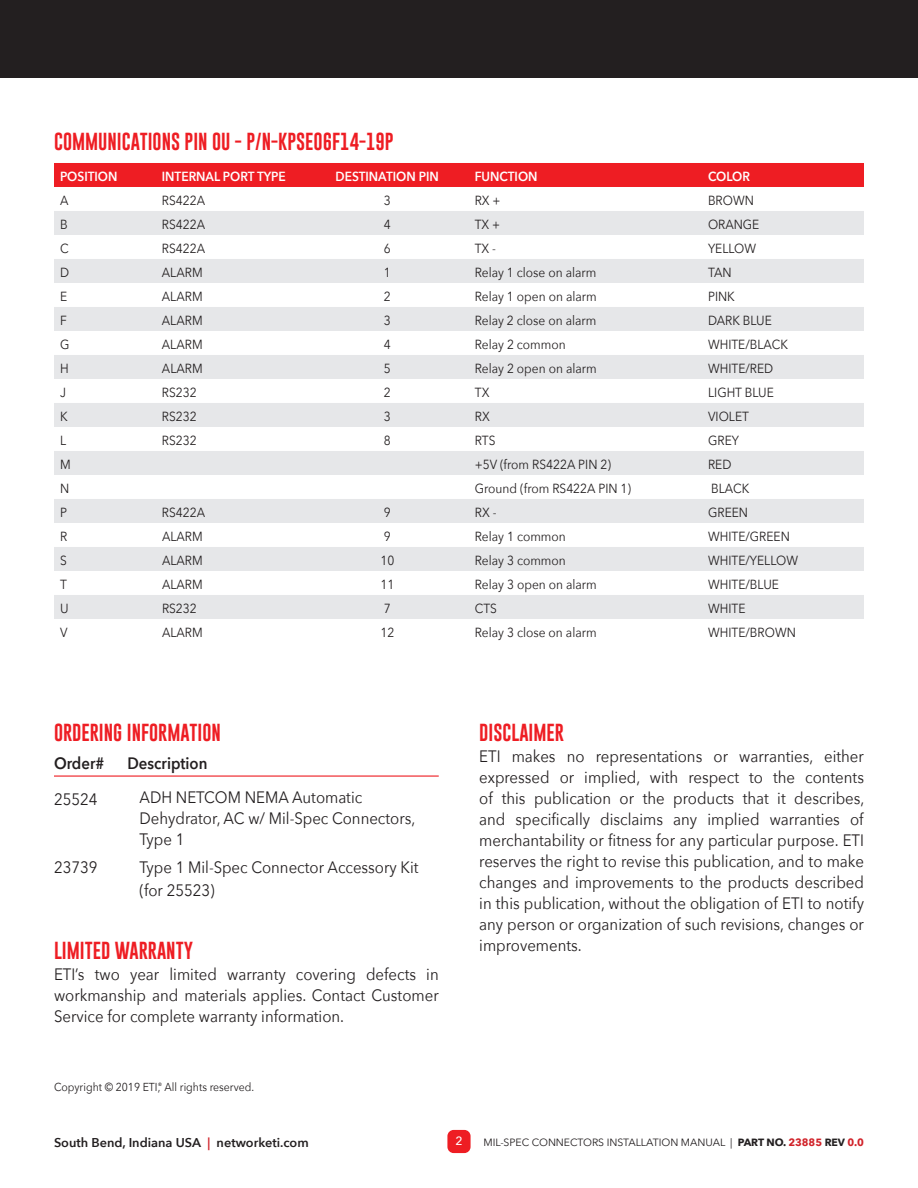
<style>
.page{position:relative;width:918px;height:1188px;background:#fff}
.page>*{position:absolute;margin:0;border:0;box-sizing:border-box;transform-origin:0 0}
.t1{font:18px "Gobold";color:#ee1d23}
.t2{font:16.5px/21px "Avenir Next";color:#231f20;scale:.91 1}
.t3{font:600 16.5px "Avenir Next";color:#231f20;scale:.91 1}
.t4{font:16.5px "Avenir Next";color:#231f20;scale:.91 1}
.t5{font:13.2px "Avenir Next";color:#231f20;scale:.91 1}
.t6{font:600 13.2px "Avenir Next";color:#fff;scale:.91 1}
.t7{font:600 12.75px "Avenir Next";color:#231f20}
.t8{font:500 12px "Avenir Next";color:#fff}
.t9{font:11.55px "Avenir Next";color:#231f20;scale:.91 1}
.t10{font:10.5px "Avenir Next";letter-spacing:-.005em;color:#231f20}
.s1{font-style:inherit}
.s2{color:#d1232a}
.s3{font-weight:700}
.s4{font-weight:700;color:#d1232a}
</style>
<div class="page">
<div style="left:447px;top:1130px;width:24px;height:23px;background:#ee1d23;border-radius:6px"></div>
<div style="left:0;top:0;width:918px;height:78px;background:#231f20"></div>
<div style="left:54px;top:163px;width:810px;height:24px;background:#ee1d23"></div>
<svg style="left:54px;top:211px;width:810px;height:408px;fill:#e6e7e9"></svg>
<hr style="left:54px;top:776px;width:385px;height:1px;background:#ee1d23">
<p class="t1" style="left:54px;top:130px;width:341px">COMMUNICATIONS PIN OU - P/N-KPSE06F14-19P</p>
<p class="t6" style="left:60px;top:165px;width:65px">POSITION</p>
<p class="t6" style="left:162px;top:165px;width:138px">INTERNAL PORT TYPE</p>
<p class="t6" style="left:336px;top:165px;width:115px">DESTINATION PIN</p>
<p class="t6" style="left:475px;top:165px;width:71px">FUNCTION</p>
<p class="t6" style="left:708px;top:165px;width:48px">COLOR</p>
<p class="t5" style="left:60px;top:189px;width:11px">A</p>
<p class="t5" style="left:162px;top:189px;width:49px">RS422A</p>
<p class="t5" style="left:384px;top:189px;width:9px">3</p>
<p class="t5" style="left:475px;top:189px;width:30px">RX +</p>
<p class="t5" style="left:708px;top:189px;width:52px">BROWN</p>
<p class="t5" style="left:60px;top:213px;width:10px">B</p>
<p class="t5" style="left:162px;top:213px;width:49px">RS422A</p>
<p class="t5" style="left:384px;top:213px;width:9px">4</p>
<p class="t5" style="left:475px;top:213px;width:29px">TX +</p>
<p class="t5" style="left:708px;top:213px;width:58px">ORANGE</p>
<p class="t5" style="left:60px;top:237px;width:11px">C</p>
<p class="t5" style="left:162px;top:237px;width:49px">RS422A</p>
<p class="t5" style="left:384px;top:237px;width:9px">6</p>
<p class="t5" style="left:475px;top:237px;width:25px">TX -</p>
<p class="t5" style="left:708px;top:237px;width:54px">YELLOW</p>
<p class="t5" style="left:60px;top:261px;width:11px">D</p>
<p class="t5" style="left:162px;top:261px;width:46px">ALARM</p>
<p class="t5" style="left:384px;top:261px;width:9px">1</p>
<p class="t5" style="left:475px;top:261px;width:135px">Relay 1 close on alarm</p>
<p class="t5" style="left:708px;top:261px;width:28px">TAN</p>
<p class="t5" style="left:60px;top:285px;width:9px">E</p>
<p class="t5" style="left:162px;top:285px;width:46px">ALARM</p>
<p class="t5" style="left:384px;top:285px;width:9px">2</p>
<p class="t5" style="left:475px;top:285px;width:136px">Relay 1 open on alarm</p>
<p class="t5" style="left:708px;top:285px;width:31px">PINK</p>
<p class="t5" style="left:60px;top:309px;width:9px">F</p>
<p class="t5" style="left:162px;top:309px;width:46px">ALARM</p>
<p class="t5" style="left:384px;top:309px;width:9px">3</p>
<p class="t5" style="left:475px;top:309px;width:135px">Relay 2 close on alarm</p>
<p class="t5" style="left:708px;top:309px;width:72px">DARK BLUE</p>
<p class="t5" style="left:60px;top:333px;width:12px">G</p>
<p class="t5" style="left:162px;top:333px;width:46px">ALARM</p>
<p class="t5" style="left:384px;top:333px;width:9px">4</p>
<p class="t5" style="left:475px;top:333px;width:101px">Relay 2 common</p>
<p class="t5" style="left:708px;top:333px;width:89px">WHITE/BLACK</p>
<p class="t5" style="left:60px;top:357px;width:11px">H</p>
<p class="t5" style="left:162px;top:357px;width:46px">ALARM</p>
<p class="t5" style="left:384px;top:357px;width:9px">5</p>
<p class="t5" style="left:475px;top:357px;width:136px">Relay 2 open on alarm</p>
<p class="t5" style="left:708px;top:357px;width:73px">WHITE/RED</p>
<p class="t5" style="left:60px;top:381px;width:8px">J</p>
<p class="t5" style="left:162px;top:381px;width:40px">RS232</p>
<p class="t5" style="left:384px;top:381px;width:9px">2</p>
<p class="t5" style="left:475px;top:381px;width:18px">TX</p>
<p class="t5" style="left:708px;top:381px;width:74px">LIGHT BLUE</p>
<p class="t5" style="left:60px;top:405px;width:10px">K</p>
<p class="t5" style="left:162px;top:405px;width:40px">RS232</p>
<p class="t5" style="left:384px;top:405px;width:9px">3</p>
<p class="t5" style="left:475px;top:405px;width:18px">RX</p>
<p class="t5" style="left:708px;top:405px;width:46px">VIOLET</p>
<p class="t5" style="left:60px;top:429px;width:8px">L</p>
<p class="t5" style="left:162px;top:429px;width:40px">RS232</p>
<p class="t5" style="left:384px;top:429px;width:9px">8</p>
<p class="t5" style="left:475px;top:429px;width:24px">RTS</p>
<p class="t5" style="left:708px;top:429px;width:35px">GREY</p>
<p class="t5" style="left:60px;top:453px;width:13px">M</p>
<p class="t5" style="left:475px;top:453px;width:151px">+5V (from RS422A PIN 2)</p>
<p class="t5" style="left:708px;top:453px;width:27px">RED</p>
<p class="t5" style="left:60px;top:477px;width:12px">N</p>
<p class="t5" style="left:475px;top:477px;width:173px">Ground (from RS422A PIN 1)</p>
<p class="t5" style="left:711px;top:477px;width:43px">BLACK</p>
<p class="t5" style="left:60px;top:501px;width:9px">P</p>
<p class="t5" style="left:162px;top:501px;width:49px">RS422A</p>
<p class="t5" style="left:384px;top:501px;width:9px">9</p>
<p class="t5" style="left:475px;top:501px;width:25px">RX -</p>
<p class="t5" style="left:708px;top:501px;width:45px">GREEN</p>
<p class="t5" style="left:60px;top:525px;width:9px">R</p>
<p class="t5" style="left:162px;top:525px;width:46px">ALARM</p>
<p class="t5" style="left:384px;top:525px;width:9px">9</p>
<p class="t5" style="left:475px;top:525px;width:101px">Relay 1 common</p>
<p class="t5" style="left:708px;top:525px;width:91px">WHITE/GREEN</p>
<p class="t5" style="left:60px;top:549px;width:9px">S</p>
<p class="t5" style="left:162px;top:549px;width:46px">ALARM</p>
<p class="t5" style="left:380px;top:549px;width:17px">10</p>
<p class="t5" style="left:475px;top:549px;width:101px">Relay 3 common</p>
<p class="t5" style="left:708px;top:549px;width:100px">WHITE/YELLOW</p>
<p class="t5" style="left:60px;top:573px;width:9px">T</p>
<p class="t5" style="left:162px;top:573px;width:46px">ALARM</p>
<p class="t5" style="left:380px;top:573px;width:17px">11</p>
<p class="t5" style="left:475px;top:573px;width:136px">Relay 3 open on alarm</p>
<p class="t5" style="left:708px;top:573px;width:79px">WHITE/BLUE</p>
<p class="t5" style="left:60px;top:597px;width:11px">U</p>
<p class="t5" style="left:162px;top:597px;width:40px">RS232</p>
<p class="t5" style="left:384px;top:597px;width:9px">7</p>
<p class="t5" style="left:475px;top:597px;width:26px">CTS</p>
<p class="t5" style="left:708px;top:597px;width:43px">WHITE</p>
<p class="t5" style="left:60px;top:621px;width:10px">V</p>
<p class="t5" style="left:162px;top:621px;width:46px">ALARM</p>
<p class="t5" style="left:380px;top:621px;width:17px">12</p>
<p class="t5" style="left:475px;top:621px;width:135px">Relay 3 close on alarm</p>
<p class="t5" style="left:708px;top:621px;width:98px">WHITE/BROWN</p>
<p class="t1" style="left:54px;top:721px;width:168px">ORDERING INFORMATION</p>
<p class="t3" style="left:54px;top:749px;width:57px">Order#</p>
<p class="t3" style="left:128px;top:749px;width:89px">Description</p>
<p class="t4" style="left:54px;top:789px;width:49px"><span class="s1">2</span>5524</p>
<p class="t2" style="left:140px;top:786px;width:305px">ADH NETCOM NEMA Automatic<br>Dehydrator, AC w/ Mil-Spec Connectors,<br>Type 1</p>
<p class="t2" style="left:54px;top:856px;width:49px">23739</p>
<p class="t2" style="left:140px;top:855px;width:308px;line-height:23px">Type 1 Mil-Spec Connector Accessory Kit (for 2<span class="s1">5523</span>)</p>
<p class="t1" style="left:54px;top:939px;width:141px">LIMITED WARRANTY</p>
<p class="t2" style="left:54px;top:963px;width:424px;text-align:justify">ETI’s two year limited warranty covering defects in workmanship and materials applies. Contact Customer Service for complete warranty information.</p>
<p class="t9" style="left:54px;top:1077px;width:222px">Copyright © 2019 ETI,<sup>®</sup> All rights reserved.</p>
<p class="t1" style="left:479px;top:721px;width:86px">DISCLAIMER</p>
<p class="t2" style="left:479px;top:745px;width:425px;text-align:justify">ETI makes no representations or warranties, either expressed or implied, with respect to the contents of this publication or the products that it describes, and specifically disclaims any implied warranties of merchantability or fitness for any particular purpose. ETI reserves the right to revise this publication, and to make changes and improvements to the products described in this publication, without the obligation of ETI to notify any person or organization of such revisions, changes or improvements.</p>
<p class="t7" style="left:54px;top:1131px;width:256px">South Bend, Indiana USA <span class="s2">|</span> networketi.com</p>
<p class="t8" style="left:455px;top:1131px;width:9px">2</p>
<p class="t10" style="left:484px;top:1133px;width:382px">MIL-SPEC CONNECTORS INSTALLATION MANUAL | <span class="s3">PART NO.</span> <span class="s4">23885</span> <span class="s3">REV</span> <span class="s4">0.0</span></p>
</div>
